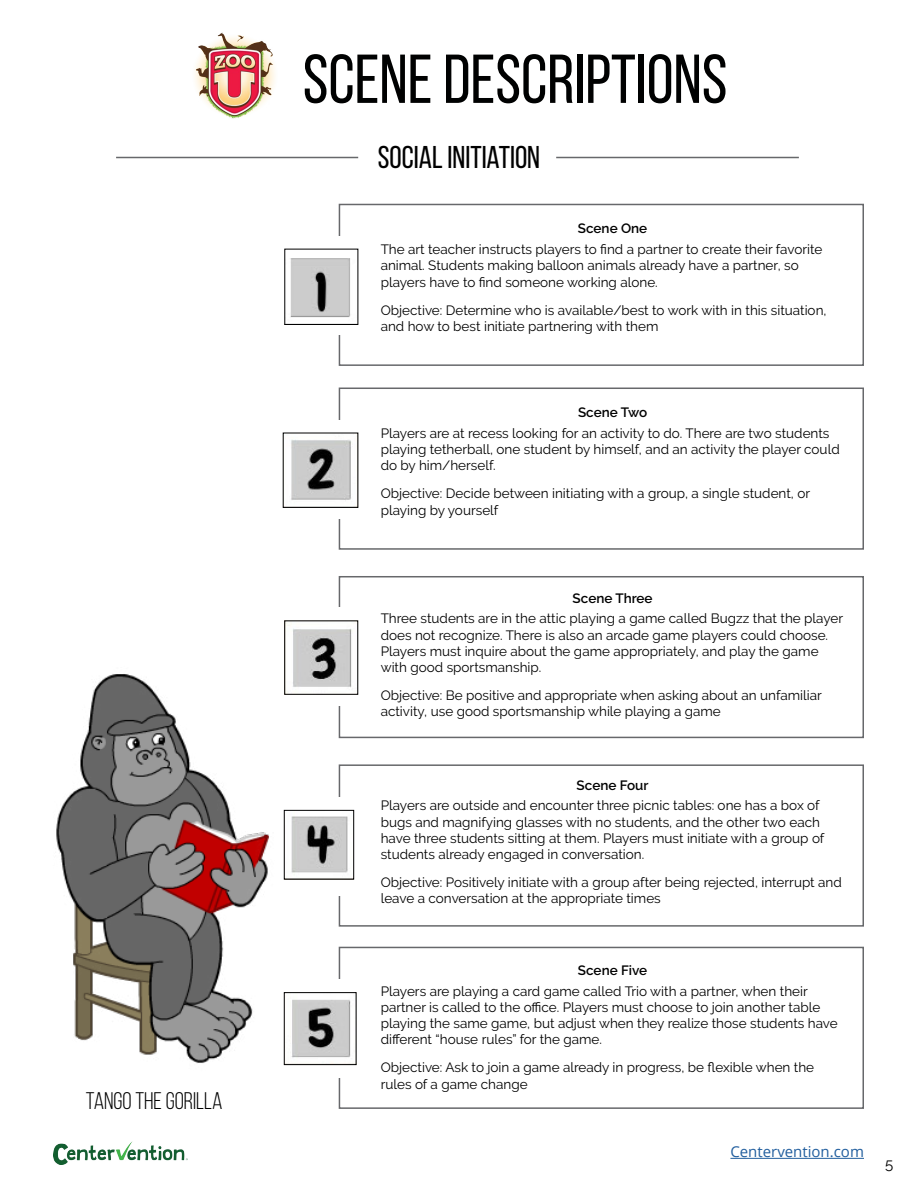
<style>
.page{position:relative;width:918px;height:1188px;background:#fff}
.page>*{position:absolute;margin:0;border:0;box-sizing:border-box;transform-origin:0 0}
.t1{font:69px "Bebas Neue";color:#000101}
.t2{font:31.5px "Bebas Neue";color:#000}
.t3{font:24px "Bebas Neue";color:#000}
.t4{font:15px "Open Sans";color:#215e9e}
.t5{font:15px "Raleway";color:#000}
.t6{font:13.5px/16.2px "Raleway";color:#000}
.t7{font:600 13.5px "Raleway";color:#000}
</style>
<div class="page">
<img style="left:195px;top:32px;width:80px;height:87px">
<img style="left:54px;top:1142px;width:133px;height:23px">
<hr style="left:730px;top:1158px;width:134px;height:1px;background:#215e9e">
<img style="left:56px;top:674px;width:213px;height:389px">
<hr style="left:116px;top:157px;width:242px;height:1px;background:#67686b">
<hr style="left:556px;top:157px;width:243px;height:1px;background:#67686b">
<div style="left:339px;top:204px;width:525px;height:162px;border:2px solid #67686b"></div>
<div style="left:339px;top:388px;width:525px;height:162px;border:2px solid #67686b"></div>
<div style="left:339px;top:576px;width:525px;height:162px;border:2px solid #67686b"></div>
<div style="left:339px;top:764px;width:525px;height:163px;border:2px solid #67686b"></div>
<div style="left:339px;top:947px;width:525px;height:162px;border:2px solid #67686b"></div>
<div style="left:321px;top:237px;width:37px;height:98px;background:#fff"></div>
<div style="left:321px;top:420px;width:37px;height:99px;background:#fff"></div>
<div style="left:322px;top:608px;width:38px;height:98px;background:#fff"></div>
<div style="left:322px;top:797px;width:38px;height:98px;background:#fff"></div>
<div style="left:322px;top:980px;width:38px;height:98px;background:#fff"></div>
<img style="left:291px;top:440px;width:60px;height:61px">
<img style="left:286px;top:623px;width:66px;height:70px">
<div style="left:284px;top:620px;width:74px;height:75px;border:1px solid #000"></div>
<img style="left:291px;top:816px;width:57px;height:57px">
<div style="left:284px;top:810px;width:70px;height:69px;border:1px solid #000"></div>
<img style="left:291px;top:999px;width:60px;height:59px">
<div style="left:284px;top:992px;width:72px;height:73px;border:1px solid #000"></div>
<img style="left:290px;top:258px;width:61px;height:60px">
<h3 class="t3" style="left:86px;top:1088px;width:138px">TANGO THE GORILLA</h3>
<h1 class="t1" style="left:303px;top:42px;width:426px">SCENE DESCRIPTIONS</h1>
<h2 class="t2" style="left:378px;top:140px;width:164px">SOCIAL INITIATION</h2>
<p class="t7" style="left:578px;top:221px;width:71px">Scene One</p>
<p class="t6" style="left:381px;top:241px;width:443px">The art teacher instructs players to find a partner to create their favorite animal. Students making balloon animals already have a partner, so players have to find someone working alone.</p>
<p class="t6" style="left:381px;top:302px;width:447px">Objective: Determine who is available/best to work with in this situation, and how to best initiate partnering with them</p>
<p class="t7" style="left:578px;top:405px;width:71px">Scene Two</p>
<p class="t6" style="left:381px;top:425px;width:461px">Players are at recess looking for an activity to do. There are two students playing tetherball, one student by himself, and an activity the player could do by him/herself.</p>
<p class="t6" style="left:381px;top:486px;width:431px">Objective: Decide between initiating with a group, a single student, or playing by yourself</p>
<p class="t7" style="left:573px;top:590px;width:81px">Scene Three</p>
<p class="t6" style="left:381px;top:610px;width:464px">Three students are in the attic playing a game called Bugzz that the player does not recognize. There is also an arcade game players could choose.<br>Players must inquire about the game appropriately, and play the game with good sportsmanship.</p>
<p class="t6" style="left:381px;top:687px;width:443px">Objective: Be positive and appropriate when asking about an unfamiliar activity, use good sportsmanship while playing a game</p>
<p class="t7" style="left:577px;top:777px;width:73px">Scene Four</p>
<p class="t6" style="left:381px;top:797px;width:445px">Players are outside and encounter three picnic tables: one has a box of bugs and magnifying glasses with no students, and the other two each have three students sitting at them. Players must initiate with a group of students already engaged in conversation.</p>
<p class="t6" style="left:381px;top:874px;width:463px">Objective: Positively initiate with a group after being rejected, interrupt and leave a conversation at the appropriate times</p>
<p class="t7" style="left:578px;top:962px;width:71px">Scene Five</p>
<p class="t6" style="left:381px;top:983px;width:459px">Players are playing a card game called Trio with a partner, when their partner is called to the office. Players must choose to join another table playing the same game, but adjust when they realize those students have different “house rules” for the game.</p>
<p class="t6" style="left:381px;top:1059px;width:435px">Objective: Ask to join a game already in progress, be flexible when the rules of a game change</p>
<p class="t4" style="left:730px;top:1142px;width:135px">Centervention.com</p>
<p class="t5" style="left:885px;top:1155px;width:10px">5</p>
</div>
